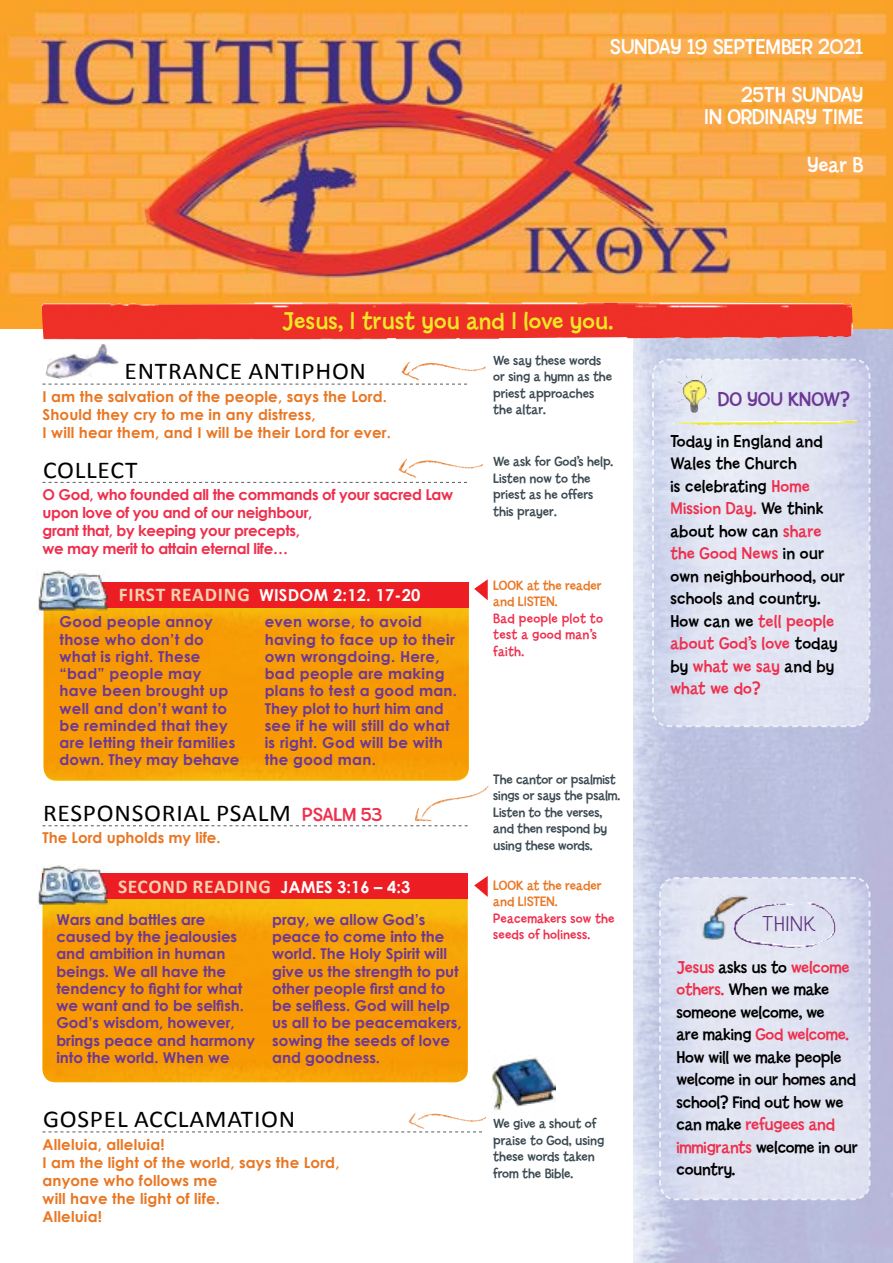
<style>
.page{position:relative;width:893px;height:1263px;background:#fff}
.page>*{position:absolute;margin:0;border:0;box-sizing:border-box;transform-origin:0 0}
.t1{font:25.5px "Billy Std";letter-spacing:.01em;color:#eee824}
.t2{font:24.15px "Calibri";letter-spacing:.03em;color:#000;scale:1.05 1}
.t3{font:22.5px/48px "Billy Std";color:#fff;text-align:right}
.t4{font:300 22.5px "Billy Std";letter-spacing:.03em;color:#5d2f7e;scale:1.06 1}
.t5{font:21px "Billy Std";color:#6d3795}
.t6{font:700 19.5px "Calibri";letter-spacing:.03em;color:#f8d1b0}
.t7{font:18px/22.5px "Billy Std";letter-spacing:.01em;color:#000}
.t8{font:18px/22.5px "Billy Std";letter-spacing:-.01em;color:#000}
.t9{font:700 16.5px "Century Gothic";letter-spacing:.01em;color:#fff}
.t10{font:700 15px/17.2px "Century Gothic";color:#6d3795}
.t11{font:700 15px/17.2px "Century Gothic";letter-spacing:.02em;color:#6d3795}
.t12{font:700 15px/18px "Century Gothic";letter-spacing:.01em;color:#e97724}
.t13{font:700 15px/18px "Century Gothic";letter-spacing:-.025em;color:#ee2f4d}
.t14{font:14.25px/16.5px "Billy Std";color:#3b4951}
.t15{font:14.25px/16.5px "Billy Std";letter-spacing:.01em;color:#ee2f4d}
.t16{font:14.25px/16.5px "Billy Std";color:#e97724}
.s1{font-family:"Calibri";font-size:19.5px;color:#f8d1b0}
.s2{font-family:"Billy Std";font-size:19.95px;color:#ee2f4d}
.s3{color:#ee2f4d}
.s4{font-family:"Century Gothic";font-size:16.5px;color:#fff}
</style>
<div class="page">
<svg style="left:43px;top:886px;width:425px;height:196px;background:#f69e05"></svg>
<svg style="left:44px;top:588px;width:425px;height:193px;background:#f69d04"></svg>
<img style="left:634px;top:328px;width:259px;height:935px">
<svg style="left:651px;top:358px;width:220px;height:370px;background:#dde1f1"></svg>
<svg style="left:658px;top:876px;width:213px;height:325px;background:#dcdfef"></svg>
<img style="left:0;top:0;width:893px;height:328px">
<svg style="left:43px;top:1131px;width:439px;height:1px"></svg>
<svg style="left:43px;top:384px;width:424px;height:1px"></svg>
<svg style="left:43px;top:482px;width:424px;height:1px"></svg>
<img style="left:45px;top:339px;width:76px;height:46px">
<svg style="left:43px;top:825px;width:425px;height:1px"></svg>
<div style="left:44px;top:582px;width:425px;height:26px;background:#ed1d24"></div>
<img style="left:36px;top:570px;width:74px;height:44px">
<div style="left:43px;top:873px;width:425px;height:26px;background:#ed1d24"></div>
<img style="left:36px;top:865px;width:74px;height:44px">
<svg style="left:474px;top:579px;width:14px;height:21px"></svg>
<svg style="left:474px;top:876px;width:14px;height:21px"></svg>
<img style="left:700px;top:893px;width:51px;height:48px">
<img style="left:677px;top:374px;width:35px;height:39px">
<img style="left:672px;top:420px;width:185px;height:5px">
<img style="left:42px;top:303px;width:811px;height:36px">
<img style="left:401px;top:361px;width:86px;height:20px">
<img style="left:398px;top:459px;width:86px;height:19px">
<img style="left:415px;top:785px;width:74px;height:37px">
<img style="left:492px;top:1055px;width:63px;height:55px">
<img style="left:408px;top:1113px;width:79px;height:16px">
<img style="left:727px;top:902px;width:114px;height:46px">
<h3 class="t3" style="left:610px;top:23px;width:255px">SUNDAY 19 SEPTEMBER 2021<br>25TH SUNDAY</h3>
<h3 class="t3" style="left:704px;top:93px;width:160px">IN ORDINARY TIME<br>Year B</h3>
<h1 class="t1" style="left:282px;top:307px;width:333px">Jesus, I trust you and I love you.</h1>
<p class="t14" style="left:493px;top:352px;width:120px">We say these words or sing a hymn as the priest approaches the altar.</p>
<h2 class="t2" style="left:125px;top:356px;width:232px">ENTRANCE ANTIPHON</h2>
<p class="t12" style="left:43px;top:387px;width:350px">I am the salvation of the people, says the Lord.<br>Should they cry to me in any distress,<br>I will hear them, and I will be their Lord for ever.</p>
<h2 class="t2" style="left:43px;top:454px;width:91px">COLLECT</h2>
<p class="t13" style="left:43px;top:485px;width:412px">O God, who founded all the commands of your sacred Law upon love of you and of our neighbour,<br>grant that, by keeping your precepts,<br>we may merit to attain eternal life…</p>
<p class="t14" style="left:493px;top:454px;width:121px">We ask for God’s help.<br>Listen now to the priest as he offers this prayer.</p>
<p class="t9" style="left:119px;top:584px;width:303px"><span class="s1">FIRST READING</span> WISDOM 2:12. 17-20</p>
<p class="t11" style="left:60px;top:613px;width:182px">Good people annoy those who don’t do what is right. These “bad” people may have been brought up well and don’t want to be reminded that they are letting their families down. They may behave</p>
<p class="t11" style="left:265px;top:613px;width:194px">even worse, to avoid having to face up to their own wrongdoing. Here, bad people are making plans to test a good man.<br>They plot to hurt him and see if he will still do what is right. God will be with the good man.</p>
<h2 class="t2" style="left:43px;top:798px;width:325px">RESPONSORIAL PSALM <span class="s2">PSALM 53</span></h2>
<p class="t12" style="left:43px;top:829px;width:180px">The Lord upholds my life.</p>
<p class="t16" style="left:493px;top:577px;width:110px">LOOK at the reader and LISTEN.</p>
<p class="t15" style="left:493px;top:610px;width:111px">Bad people plot to test a good man’s faith.</p>
<p class="t14" style="left:493px;top:771px;width:128px">The cantor or psalmist sings or says the psalm.<br>Listen to the verses, and then respond by using these words.</p>
<h3 class="t5" style="left:718px;top:388px;width:134px">DO YOU KNOW?</h3>
<p class="t7" style="left:670px;top:430px;width:176px">Today in England and<br>Wales the Church<br>is celebrating <span class="s3">Home<br>Mission Day.</span> We think about how can <span class="s3">share the Good News</span> in our own neighbourhood, our schools and country.<br>How can we <span class="s3">tell people about God’s love</span> today by <span class="s3">what we say</span> and by <span class="s3">what we do?</span></p>
<h3 class="t6" style="left:118px;top:874px;width:294px">SECOND READING <span class="s4">JAMES 3:16 – 4:3</span></h3>
<p class="t10" style="left:56px;top:910px;width:200px">Wars and battles are caused by the jealousies and ambition in human beings. We all have the tendency to fight for what we want and to be selfish.<br>God’s wisdom, however, brings peace and harmony into the world. When we</p>
<p class="t10" style="left:272px;top:910px;width:191px">pray, we allow God’s peace to come into the world. The Holy Spirit will give us the strength to put other people first and to be selfless. God will help us all to be peacemakers, sowing the seeds of love and goodness.</p>
<h2 class="t2" style="left:43px;top:1104px;width:242px">GOSPEL ACCLAMATION</h2>
<p class="t12" style="left:43px;top:1135px;width:299px">Alleluia, alleluia!<br>I am the light of the world, says the Lord, anyone who follows me<br>will have the light of life.<br>Alleluia!</p>
<p class="t16" style="left:493px;top:877px;width:110px">LOOK at the reader and LISTEN.</p>
<p class="t15" style="left:493px;top:910px;width:123px">Peacemakers sow the seeds of holiness.</p>
<h3 class="t4" style="left:762px;top:911px;width:51px">THINK</h3>
<p class="t8" style="left:676px;top:956px;width:183px"><span class="s3">Jesus</span> asks us to <span class="s3">welcome others.</span> When we make someone welcome, we<br>are making <span class="s3">God welcome.<br></span>How will we make people welcome in our homes and school? Find out how we can make <span class="s3">refugees and immigrants</span> welcome in our country.</p>
<p class="t14" style="left:493px;top:1115px;width:112px">We give a shout of praise to God, using these words taken from the Bible.</p>
</div>
